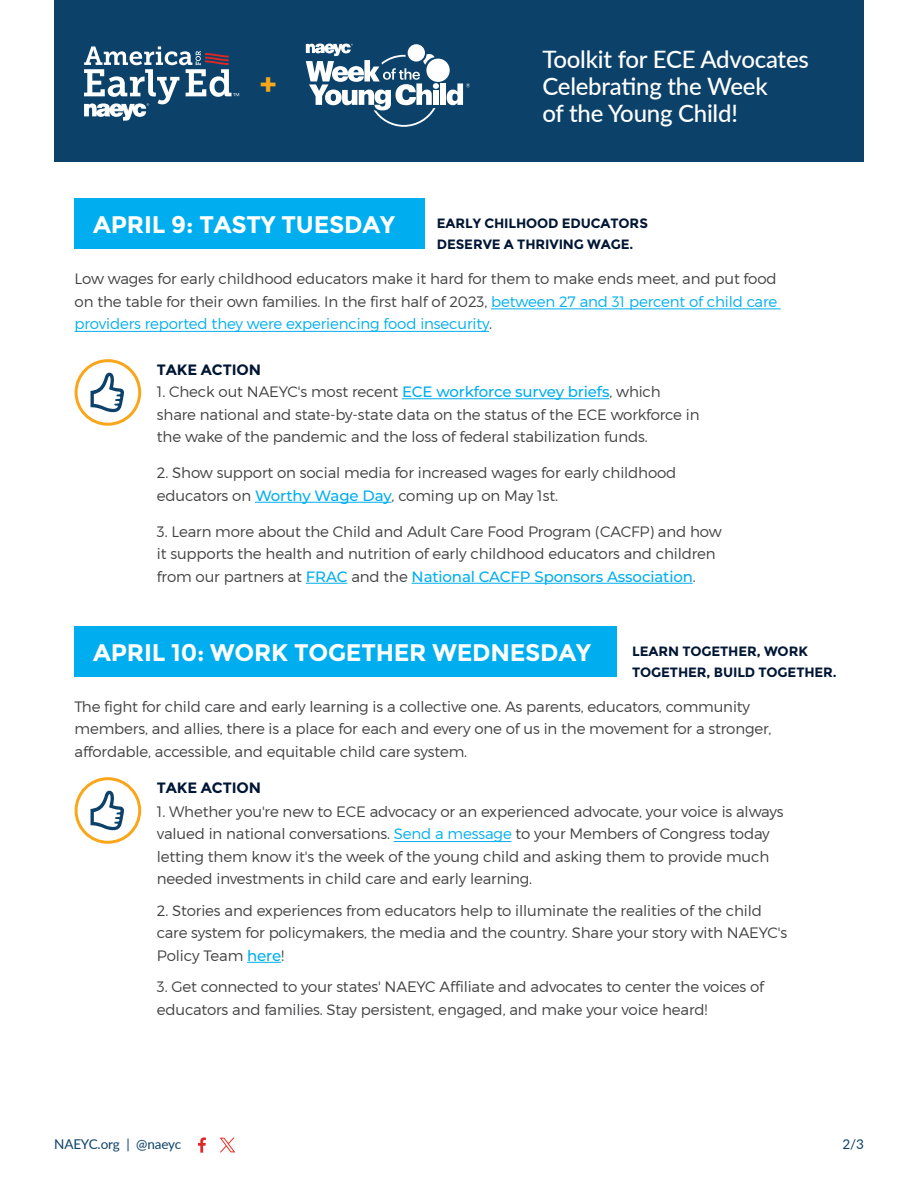
<style>
.page{position:relative;width:918px;height:1188px;background:#fff}
.page>*{position:absolute;margin:0;border:0;box-sizing:border-box;transform-origin:0 0}
.t1{font:700 30px "Montserrat";color:#faa61a}
.t2{font:500 24px/27px "Lato";letter-spacing:-.01em;color:#fff}
.t3{font:700 24px "Montserrat";letter-spacing:-.01em;color:#fff}
.t4{font:300 15px/22.5px "Montserrat";letter-spacing:-.01em;color:#414042}
.t5{font:700 15px "Montserrat";letter-spacing:-.01em;color:#001634}
.t6{font:700 13.5px/21px "Montserrat";letter-spacing:-.01em;color:#001634}
.t7{font:13.5px "Lato";letter-spacing:-.01em;color:#0c4269}
.s1{color:#00aeef}
.s2{font-weight:500;color:#00aeef}
</style>
<div class="page">
<div style="left:54px;top:0;width:810px;height:162px;background:#0c426a"></div>
<svg style="left:84px;top:46px;width:155px;height:75px"></svg>
<svg style="left:198px;top:1137px;width:8px;height:16px"></svg>
<div style="left:426px;top:59px;width:24px;height:23px;background:#fff;border-radius:50%"></div>
<svg style="left:306px;top:43px;width:133px;height:84px"></svg>
<div style="left:433px;top:90px;width:6px;height:15px;background:#fff"></div>
<div style="left:440px;top:83px;width:6px;height:22px;background:#fff"></div>
<svg style="left:447px;top:83px;width:23px;height:22px"></svg>
<svg style="left:220px;top:1138px;width:15px;height:14px"></svg>
<div style="left:75px;top:198px;width:350px;height:51px;background:#00aeef"></div>
<hr style="left:491px;top:309px;width:290px;height:1px;background:#00aeef">
<hr style="left:75px;top:331px;width:414px;height:1px;background:#00aeef">
<hr style="left:402px;top:398px;width:207px;height:1px;background:#00aeef">
<hr style="left:255px;top:502px;width:137px;height:1px;background:#00aeef">
<hr style="left:306px;top:583px;width:41px;height:1px;background:#00aeef">
<hr style="left:412px;top:583px;width:281px;height:1px;background:#00aeef">
<svg style="left:91px;top:373px;width:33px;height:39px"></svg>
<div style="left:75px;top:359px;width:66px;height:67px;border:3px solid #faa61a;border-radius:50%"></div>
<div style="left:75px;top:626px;width:542px;height:51px;background:#00aeef"></div>
<hr style="left:394px;top:841px;width:118px;height:1px;background:#00aeef">
<hr style="left:247px;top:962px;width:34px;height:1px;background:#00aeef">
<svg style="left:91px;top:791px;width:33px;height:39px"></svg>
<div style="left:75px;top:777px;width:66px;height:67px;border:3px solid #faa61a;border-radius:50%"></div>
<h1 class="t1" style="left:259px;top:67px;width:19px">+</h1>
<h2 class="t2" style="left:542px;top:45px;width:268px">Toolkit for ECE Advocates<br>Celebrating the Week<br>of the Young Child!</h2>
<h2 class="t3" style="left:93px;top:210px;width:303px">APRIL 9: TASTY TUESDAY</h2>
<p class="t6" style="left:437px;top:212px;width:213px">EARLY CHILHOOD EDUCATORS<br>DESERVE A THRIVING WAGE.</p>
<p class="t4" style="left:75px;top:267px;width:704px;text-align:justify">Low wages for early childhood educators make it hard for them to make ends meet, and put food on the table for their own families. In the first half of 2023, <span class="s1">between 27 and 31 percent of child care providers reported they were experiencing food insecurity</span>.</p>
<p class="t5" style="left:157px;top:361px;width:106px">TAKE ACTION</p>
<p class="t4" style="left:157px;top:380px;width:544px">1. Check out NAEYC's most recent <span class="s2">ECE workforce survey briefs</span>, which share national and state-by-state data on the status of the ECE workforce in the wake of the pandemic and the loss of federal stabilization funds.</p>
<p class="t4" style="left:157px;top:461px;width:521px">2. Show support on social media for increased wages for early childhood educators on <span class="s2">Worthy Wage Day</span>, coming up on May 1st.</p>
<p class="t4" style="left:157px;top:520px;width:566px">3. Learn more about the Child and Adult Care Food Program (CACFP) and how it supports the health and nutrition of early childhood educators and children from our partners at <span class="s2">FRAC</span> and the <span class="s2">National CACFP Sponsors Association</span>.</p>
<h2 class="t3" style="left:93px;top:638px;width:499px">APRIL 10: WORK TOGETHER WEDNESDAY</h2>
<p class="t4" style="left:75px;top:695px;width:698px">The fight for child care and early learning is a collective one. As parents, educators, community members, and allies, there is a place for each and every one of us in the movement for a stronger, affordable, accessible, and equitable child care system.</p>
<p class="t6" style="left:632px;top:641px;width:206px">LEARN TOGETHER, WORK<br>TOGETHER, BUILD TOGETHER.</p>
<p class="t5" style="left:157px;top:779px;width:106px">TAKE ACTION</p>
<p class="t4" style="left:157px;top:800px;width:628px">1. Whether you're new to ECE advocacy or an experienced advocate, your voice is always valued in national conversations. <span class="s1">Send a message</span> to your Members of Congress today letting them know it's the week of the young child and asking them to provide much needed investments in child care and early learning.</p>
<p class="t4" style="left:157px;top:899px;width:632px">2. Stories and experiences from educators help to illuminate the realities of the child care system for policymakers, the media and the country. Share your story with NAEYC's<br>Policy Team <span class="s2">here</span>!</p>
<p class="t4" style="left:157px;top:975px;width:609px">3. Get connected to your states' NAEYC Affiliate and advocates to center the voices of educators and families. Stay persistent, engaged, and make your voice heard!</p>
<p class="t7" style="left:54px;top:1134px;width:129px">NAEYC.org | @naeyc</p>
<p class="t7" style="left:843px;top:1134px;width:23px">2/3</p>
</div>
